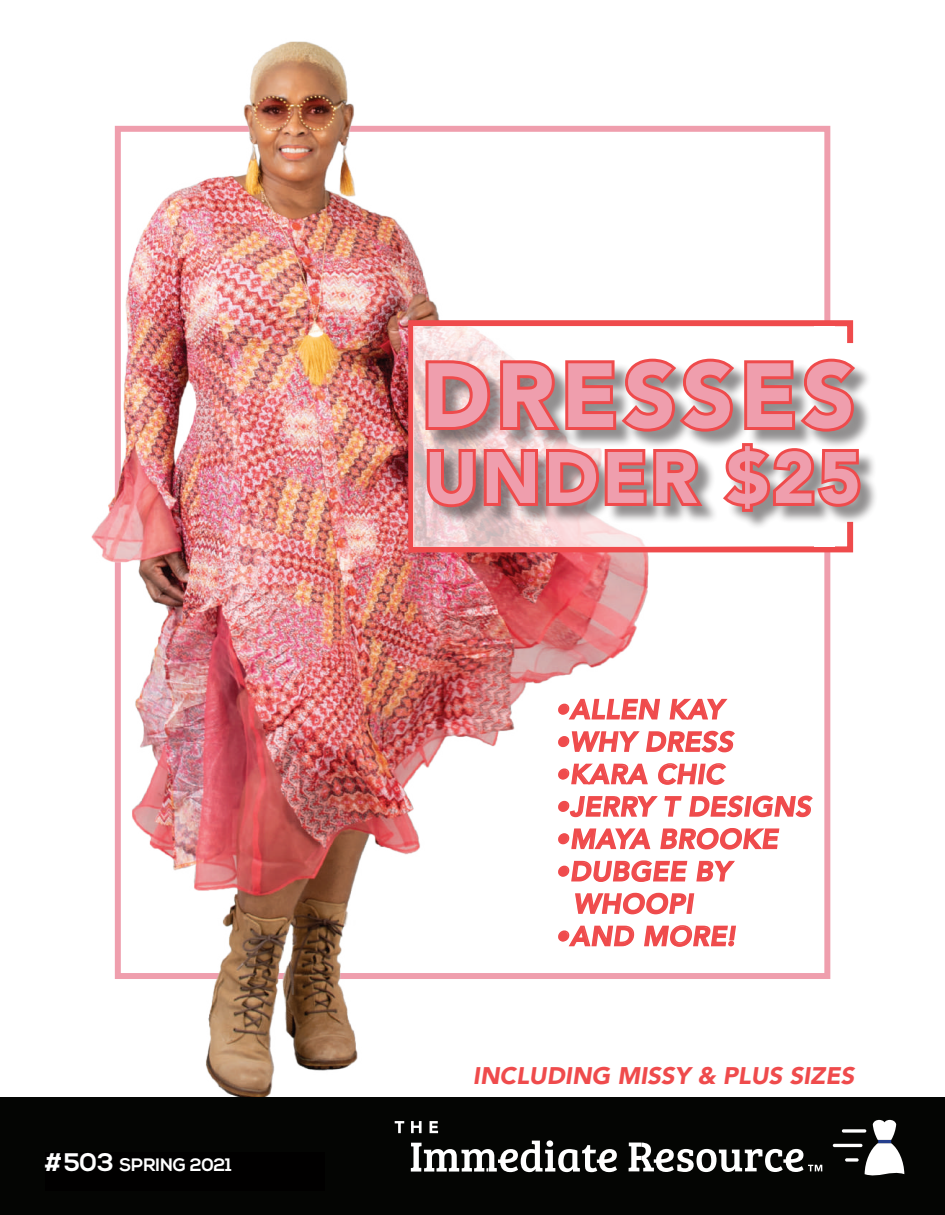
<style>
.page{position:relative;width:945px;height:1215px;background:#fff}
.page>*{position:absolute;margin:0;border:0;box-sizing:border-box;transform-origin:0 0}
.t1{font:900 90px "Avenir";letter-spacing:.07em;color:#ef9ead}
.t2{font:900 72px "Avenir";letter-spacing:.05em;color:#ef9ead}
.t3{font:italic 800 27px/32.4px "Avenir";letter-spacing:.03em;color:#ef4b4c}
.t4{font:italic 900 24px "Avenir";color:#ef4b4c}
.t5{font:700 18px "Nexa";color:#fff}
.s1{font-size:25.35px}
</style>
<div class="page">
<img style="left:20px;top:41px;width:681px;height:1057px">
<svg style="left:405px;top:317px;width:449px;height:238px"></svg>
<svg style="left:414px;top:326px;width:432px;height:220px"></svg>
<div style="left:814px;top:326px;width:20px;height:220px;background:#fff"></div>
<svg style="left:557px;top:689px;width:256px;height:162px"></svg>
<svg style="left:557px;top:859px;width:179px;height:103px"></svg>
<div style="left:429px;top:445px;width:450px;height:86px;background:#231f20;opacity:.5"></div>
<svg style="left:422px;top:355px;width:443px;height:160px;background:#d49394"></svg>
<div style="left:0;top:1098px;width:945px;height:117px;background:#040503"></div>
<svg style="left:395px;top:1121px;width:43px;height:12px"></svg>
<svg style="left:411px;top:1140px;width:411px;height:32px"></svg>
<svg style="left:842px;top:1129px;width:24px;height:4px"></svg>
<svg style="left:845px;top:1158px;width:14px;height:4px"></svg>
<hr style="left:833px;top:1144px;width:29px;height:3px;background:#fff;border-radius:2px">
<svg style="left:865px;top:1120px;width:39px;height:56px"></svg>
<div style="left:45px;top:1152px;width:280px;height:39px;background:#010000"></div>
<p class="t5" style="left:45px;top:1155px;width:189px"><span class="s1">#503</span> SPRING 2021</p>
<h1 class="t1" style="left:422px;top:319px;width:434px">DRESSES</h1>
<h2 class="t2" style="left:425px;top:416px;width:438px">UNDER $25</h2>
<p class="t3" style="left:556px;top:693px;width:169px">•ALLEN KAY</p>
<p class="t3" style="left:556px;top:726px;width:179px">•WHY DRESS</p>
<p class="t3" style="left:556px;top:758px;width:169px">•KARA CHIC</p>
<p class="t3" style="left:556px;top:791px;width:257px">•JERRY T DESIGNS</p>
<p class="t3" style="left:556px;top:823px;width:223px">•MAYA BROOKE</p>
<p class="t3" style="left:573px;top:855px;width:159px;text-indent:-18px">•DUBGEE BY<br>WHOOPI</p>
<p class="t3" style="left:556px;top:920px;width:181px">•AND MORE!</p>
<p class="t4" style="left:473px;top:1056px;width:383px">INCLUDING MISSY &amp; PLUS SIZES</p>
</div>
